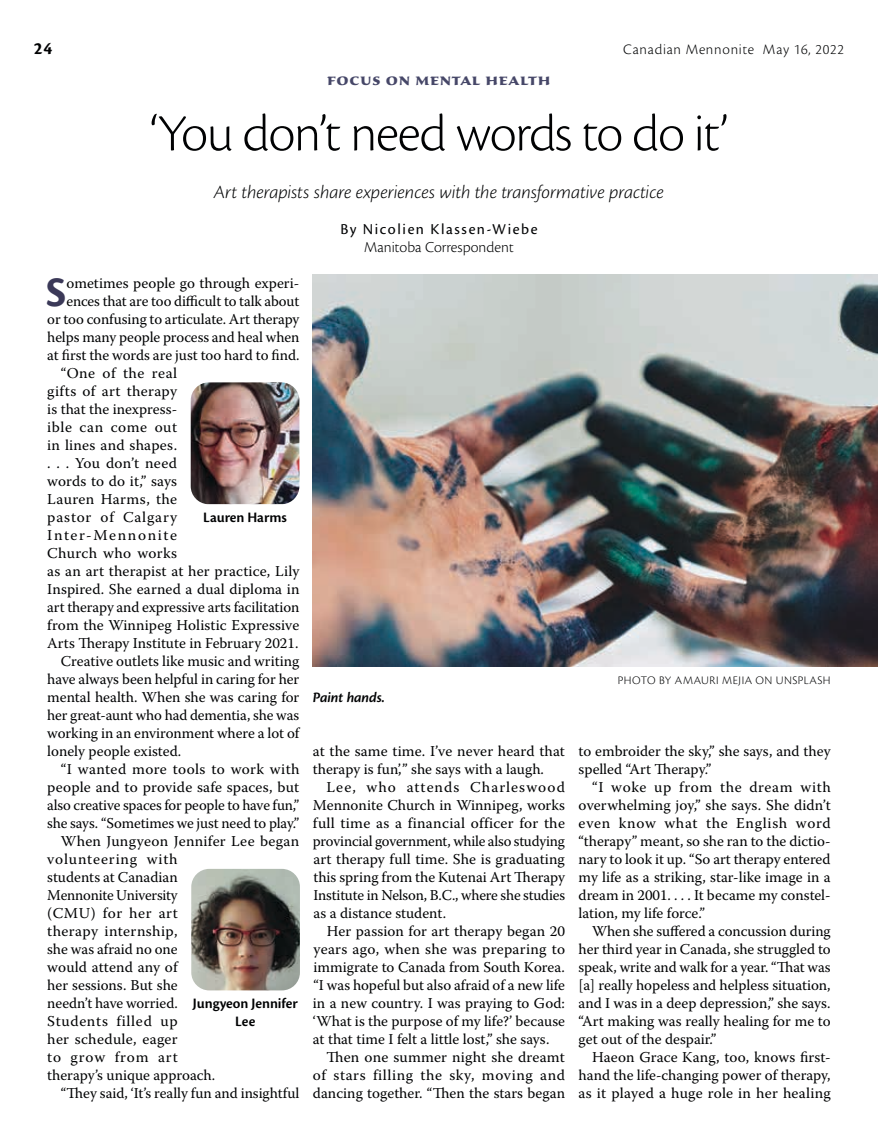
<style>
.page{position:relative;width:878px;height:1148px;background:#fff}
.page>*{position:absolute;margin:0;border:0;box-sizing:border-box;transform-origin:0 0}
.t1{font:300 54px "Cronos Pro";letter-spacing:-.03em;color:#010203}
.t2{font:700 43.65px "Cronos Pro";color:#3b3958}
.t3{font:italic 300 19.5px "Cronos Pro";letter-spacing:-.005em;color:#010203}
.t4{font:700 18px "Sava Pro";letter-spacing:.035em;color:#464768}
.t5{font:700 18px "Cronos Pro";color:#010203}
.t6{font:15.75px "Cronos Pro";letter-spacing:.1em;color:#010203}
.t7{font:300 15.75px "Cronos Pro";letter-spacing:-.005em;color:#010203}
.t8{font:15px/18px "Warnock Pro";color:#010203;text-align:justify}
.t9{font:15px "Warnock Pro";letter-spacing:.025em;color:#010203}
.t10{font:15px "Warnock Pro";letter-spacing:.02em;color:#010203}
.t11{font:15px "Warnock Pro";letter-spacing:.035em;color:#010203}
.t12{font:600 15px/18px "Cronos Pro";letter-spacing:-.005em;color:#010203;text-align:center}
.t13{font:15px "Warnock Pro";letter-spacing:.055em;color:#010203}
.t14{font:300 15px "Cronos Pro";letter-spacing:.05em;color:#010203}
.t15{font:15px "Warnock Pro";letter-spacing:.045em;color:#010203}
.t16{font:15px "Warnock Pro";letter-spacing:.05em;color:#010203}
.t17{font:15px "Warnock Pro";letter-spacing:.105em;color:#010203}
.t18{font:italic 600 15px "Cronos Pro";letter-spacing:-.005em;color:#010203}
.t19{font:300 12px "Cronos Pro";letter-spacing:.04em;color:#010203}
</style>
<div class="page">
<img style="left:313px;top:274px;width:565px;height:392px">
<img style="left:191px;top:382px;width:108px;height:122px">
<img style="left:191px;top:869px;width:109px;height:121px">
<p class="t5" style="left:34px;top:38px;width:20px">24</p>
<p class="t14" style="left:623px;top:41px;width:222px">Canadian Mennonite May 16, 2022</p>
<p class="t4" style="left:327px;top:67px;width:225px">focus on mental health</p>
<h1 class="t1" style="left:150px;top:102px;width:580px">‘You don’t need words to do it’</h1>
<h3 class="t3" style="left:214px;top:181px;width:451px">Art therapists share experiences with the transformative practice</h3>
<p class="t6" style="left:340px;top:220px;width:199px">By Nicolien Klassen-Wiebe</p>
<p class="t7" style="left:364px;top:238px;width:151px">Manitoba Correspondent</p>
<h2 class="t2" style="left:46px;top:267px;width:22px">S</h2>
<p class="t8" style="left:66px;top:274px;width:234px">ometimes people go through experi-</p>
<p class="t8" style="left:66px;top:292px;width:234px">ences that are too difficult to talk about</p>
<p class="t8" style="left:47px;top:310px;width:254px">or too confusing to articulate. Art therapy</p>
<p class="t8" style="left:47px;top:328px;width:254px">helps many people process and heal when</p>
<p class="t8" style="left:47px;top:346px;width:254px">at first the words are just too hard to find.</p>
<p class="t11" style="left:61px;top:364px;width:118px">“One of the real</p>
<p class="t9" style="left:47px;top:382px;width:131px">gifts of art therapy</p>
<p class="t8" style="left:47px;top:400px;width:131px">is that the inexpress-</p>
<p class="t11" style="left:47px;top:418px;width:131px">ible can come out</p>
<p class="t8" style="left:47px;top:436px;width:131px">in lines and shapes.</p>
<p class="t10" style="left:47px;top:454px;width:131px">. . . You don’t need</p>
<p class="t8" style="left:47px;top:472px;width:131px">words to do it,” says</p>
<p class="t9" style="left:47px;top:490px;width:131px">Lauren Harms, the</p>
<p class="t16" style="left:47px;top:508px;width:131px">pastor of Calgary</p>
<p class="t17" style="left:47px;top:526px;width:131px">Inter-Mennonite</p>
<p class="t9" style="left:47px;top:544px;width:131px">Church who works</p>
<p class="t8" style="left:47px;top:562px;width:254px">as an art therapist at her practice, Lily</p>
<p class="t8" style="left:47px;top:580px;width:254px">Inspired. She earned a dual diploma in</p>
<p class="t8" style="left:47px;top:598px;width:253px">art therapy and expressive arts facilitation</p>
<p class="t8" style="left:47px;top:616px;width:253px">from the Winnipeg Holistic Expressive</p>
<p class="t8" style="left:47px;top:634px;width:253px">Arts Therapy Institute in February 2021.</p>
<p class="t8" style="left:61px;top:652px;width:240px">Creative outlets like music and writing</p>
<p class="t8" style="left:47px;top:670px;width:253px">have always been helpful in caring for her</p>
<p class="t8" style="left:47px;top:688px;width:253px">mental health. When she was caring for</p>
<p class="t8" style="left:47px;top:706px;width:253px">her great-aunt who had dementia, she was</p>
<p class="t8" style="left:47px;top:724px;width:253px">working in an environment where a lot of</p>
<p class="t8" style="left:47px;top:742px;width:136px">lonely people existed.</p>
<p class="t10" style="left:61px;top:760px;width:240px">“I wanted more tools to work with</p>
<p class="t8" style="left:47px;top:778px;width:253px">people and to provide safe spaces, but</p>
<p class="t8" style="left:47px;top:796px;width:254px">also creative spaces for people to have fun,”</p>
<p class="t8" style="left:47px;top:814px;width:254px">she says. “Sometimes we just need to play.”</p>
<p class="t8" style="left:61px;top:832px;width:240px">When Jungyeon Jennifer Lee began</p>
<p class="t13" style="left:47px;top:850px;width:132px">volunteering with</p>
<p class="t8" style="left:47px;top:868px;width:132px">students at Canadian</p>
<p class="t8" style="left:47px;top:886px;width:132px">Mennonite University</p>
<p class="t11" style="left:47px;top:904px;width:132px">(CMU) for her art</p>
<p class="t9" style="left:47px;top:922px;width:132px">therapy internship,</p>
<p class="t8" style="left:47px;top:940px;width:132px">she was afraid no one</p>
<p class="t8" style="left:47px;top:958px;width:132px">would attend any of</p>
<p class="t8" style="left:47px;top:976px;width:132px">her sessions. But she</p>
<p class="t8" style="left:47px;top:994px;width:132px">needn’t have worried.</p>
<p class="t15" style="left:47px;top:1012px;width:132px">Students filled up</p>
<p class="t10" style="left:47px;top:1030px;width:132px">her schedule, eager</p>
<p class="t13" style="left:47px;top:1048px;width:132px">to grow from art</p>
<p class="t8" style="left:47px;top:1066px;width:169px">therapy’s unique approach.</p>
<p class="t8" style="left:61px;top:1084px;width:240px">“They said, ‘It’s really fun and insightful</p>
<p class="t12" style="left:203px;top:509px;width:85px">Lauren Harms</p>
<p class="t19" style="left:618px;top:673px;width:214px">PHOTO BY AMAURI MEJIA ON UNSPLASH</p>
<p class="t18" style="left:313px;top:689px;width:73px">Paint hands.</p>
<p class="t8" style="left:313px;top:742px;width:253px">at the same time. I’ve never heard that therapy is fun’,” she says with a laugh.</p>
<p class="t8" style="left:313px;top:778px;width:254px;text-indent:14px">Lee, who attends Charleswood Mennonite Church in Winnipeg, works full time as a financial officer for the provincial government, while also studying art therapy full time. She is graduating this spring from the Kutenai Art Therapy Institute in Nelson, B.C., where she studies as a distance student.</p>
<p class="t8" style="left:313px;top:922px;width:254px;text-indent:14px">Her passion for art therapy began 20 years ago, when she was preparing to immigrate to Canada from South Korea. “I was hopeful but also afraid of a new life in a new country. I was praying to God: ‘What is the purpose of my life?’ because at that time I felt a little lost,” she says.</p>
<p class="t8" style="left:313px;top:1048px;width:254px;text-indent:14px">Then one summer night she dreamt of stars filling the sky, moving and dancing together. “Then the stars began</p>
<p class="t8" style="left:578px;top:742px;width:254px">to embroider the sky,” she says, and they spelled “Art Therapy.”</p>
<p class="t8" style="left:578px;top:778px;width:254px;text-indent:14px">“I woke up from the dream with overwhelming joy,” she says. She didn’t even know what the English word “therapy” meant, so she ran to the dictio&shy;nary to look it up. “So art therapy entered my life as a striking, star-like image in a dream in 2001. . . . It became my constel&shy;lation, my life force.”</p>
<p class="t8" style="left:578px;top:922px;width:254px;text-indent:14px">When she suffered a concussion during her third year in Canada, she struggled to speak, write and walk for a year. “That was [a] really hopeless and helpless situation, and I was in a deep depression,” she says. “Art making was really healing for me to get out of the despair.”</p>
<p class="t8" style="left:578px;top:1048px;width:254px;text-indent:14px">Haeon Grace Kang, too, knows first&shy;hand the life-changing power of therapy, as it played a huge role in her healing</p>
<p class="t12" style="left:193px;top:995px;width:106px">Jungyeon Jennifer<br>Lee</p>
</div>
